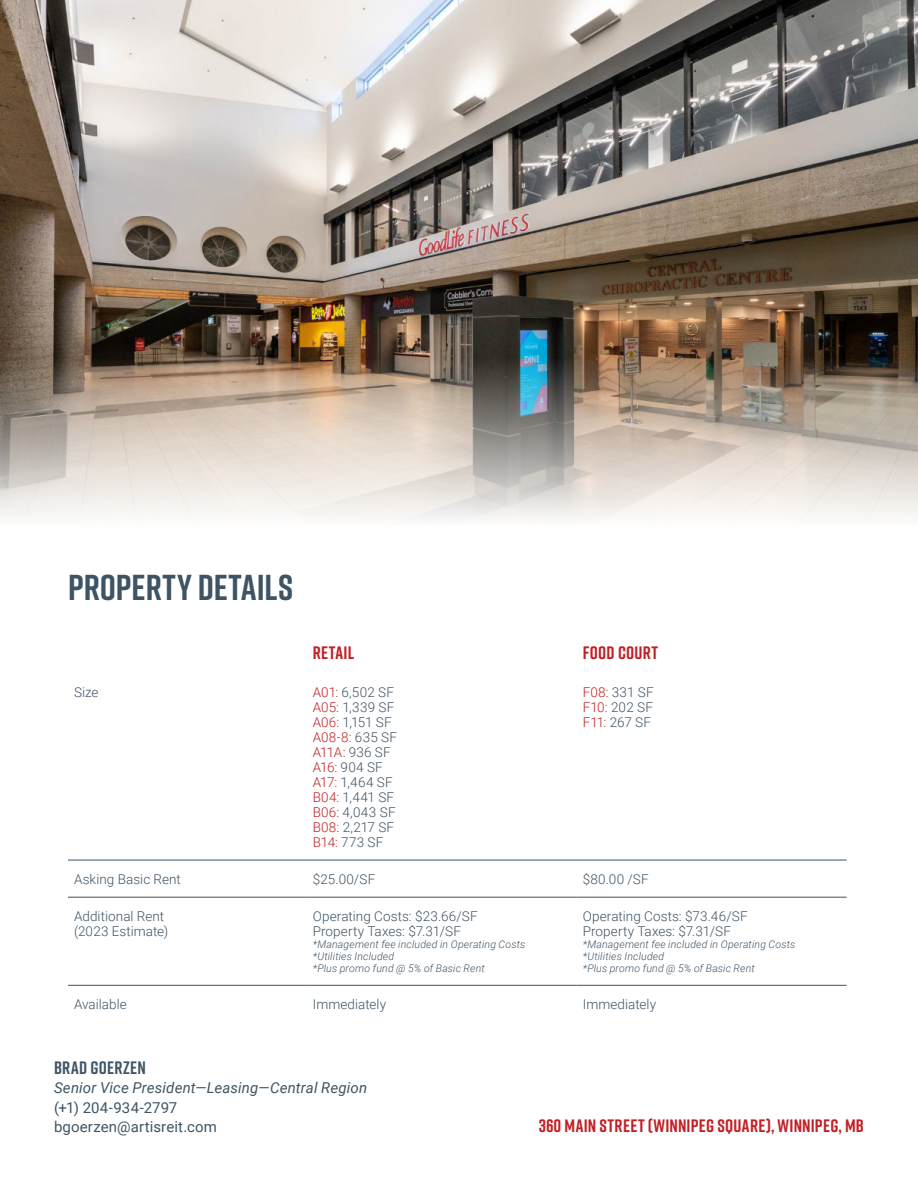
<style>
.page{position:relative;width:918px;height:1188px;background:#fff}
.page>*{position:absolute;margin:0;border:0;box-sizing:border-box;transform-origin:0 0}
.t1{font:700 36px "Rift";letter-spacing:.005em;color:#3e5364}
.Table-left{font:700 18px "Rift";letter-spacing:.015em;color:#c12025}
.t2{font:700 18px "Rift";letter-spacing:.015em;color:#405565}
.t3{font:italic 15px "Roboto";letter-spacing:.01em;color:#405565}
.t4{font:15px "Roboto";letter-spacing:.01em;color:#405565}
.Table-left-2{font:300 13.5px/15px "Roboto";letter-spacing:.005em;color:#3e5364}
.Table-left-3{font:300 13.5px "Roboto";letter-spacing:.015em;color:#c12025}
.Table-left-4{font:300 13.5px "Roboto";letter-spacing:-.01em;color:#c12025}
.Table-retail-left{font:italic 300 10.5px "Roboto";letter-spacing:.015em;color:#3e5364}
.s1{color:#c12025}
.s2{color:#3e5364}
</style>
<div class="page">
<img style="left:0;top:0;width:918px;height:519px">
<hr style="left:68px;top:860px;width:239px;height:1px;background:#3e5364">
<hr style="left:307px;top:860px;width:270px;height:1px;background:#3e5364">
<hr style="left:577px;top:860px;width:270px;height:1px;background:#3e5364">
<hr style="left:68px;top:897px;width:239px;height:1px;background:#3e5364">
<hr style="left:307px;top:897px;width:270px;height:1px;background:#3e5364">
<hr style="left:577px;top:897px;width:270px;height:1px;background:#3e5364">
<hr style="left:68px;top:985px;width:239px;height:1px;background:#3e5364">
<hr style="left:307px;top:985px;width:270px;height:1px;background:#3e5364">
<hr style="left:577px;top:985px;width:270px;height:1px;background:#3e5364">
<p class="t1" style="left:68px;top:562px;width:227px">PROPERTY DETAILS</p>
<p class="Table-left" style="left:313px;top:640px;width:43px">RETAIL</p>
<p class="Table-left" style="left:583px;top:640px;width:77px">FOOD COURT</p>
<p class="Table-left-2" style="left:74px;top:684px;width:26px">Size</p>
<p class="Table-left-2" style="left:313px;top:684px;width:83px"><span class="s1">A01:</span> 6,502 SF</p>
<p class="Table-left-2" style="left:313px;top:699px;width:83px"><span class="s1">A05:</span> 1,339 SF</p>
<p class="Table-left-2" style="left:313px;top:714px;width:81px"><span class="s1">A06:</span> 1,151 SF</p>
<p class="Table-left-3" style="left:313px;top:727px;width:86px">A08-8: <span class="s2">635 SF</span></p>
<p class="Table-left-4" style="left:313px;top:742px;width:80px">A11A: <span class="s2">936 SF</span></p>
<p class="Table-left-2" style="left:313px;top:759px;width:72px"><span class="s1">A16:</span> 904 SF</p>
<p class="Table-left-2" style="left:313px;top:774px;width:82px"><span class="s1">A17:</span> 1,464 SF</p>
<p class="Table-left-2" style="left:313px;top:789px;width:83px"><span class="s1">B04:</span> 1,441 SF</p>
<p class="Table-left-2" style="left:313px;top:804px;width:84px"><span class="s1">B06:</span> 4,043 SF</p>
<p class="Table-left-2" style="left:313px;top:819px;width:83px"><span class="s1">B08:</span> 2,217 SF</p>
<p class="Table-left-2" style="left:313px;top:834px;width:72px"><span class="s1">B14:</span> 773 SF</p>
<p class="Table-left-2" style="left:583px;top:684px;width:73px"><span class="s1">F08:</span> 331 SF</p>
<p class="Table-left-2" style="left:583px;top:699px;width:72px"><span class="s1">F10:</span> 202 SF</p>
<p class="Table-left-2" style="left:583px;top:714px;width:70px"><span class="s1">F11:</span> 267 SF</p>
<p class="Table-left-2" style="left:74px;top:871px;width:108px">Asking Basic Rent</p>
<p class="Table-left-2" style="left:313px;top:871px;width:64px">$25.00/SF</p>
<p class="Table-left-2" style="left:583px;top:871px;width:68px">$80.00 /SF</p>
<p class="Table-left-2" style="left:74px;top:908px;width:96px">Additional Rent (2023 Estimate)</p>
<p class="Table-left-2" style="left:313px;top:908px;width:167px">Operating Costs: $23.66/SF</p>
<p class="Table-left-2" style="left:583px;top:908px;width:167px">Operating Costs: $73.46/SF</p>
<p class="Table-left-2" style="left:583px;top:923px;width:150px">Property Taxes: $7.31/SF</p>
<p class="Table-retail-left" style="left:583px;top:937px;width:214px">*Management fee included in Operating Costs</p>
<p class="Table-retail-left" style="left:583px;top:949px;width:83px">*Utilities Included</p>
<p class="Table-retail-left" style="left:583px;top:961px;width:174px">*Plus promo fund @ 5% of Basic Rent</p>
<p class="Table-left-2" style="left:313px;top:923px;width:150px">Property Taxes: $7.31/SF</p>
<p class="Table-retail-left" style="left:313px;top:937px;width:214px">*Management fee included in Operating Costs</p>
<p class="Table-retail-left" style="left:313px;top:949px;width:83px">*Utilities Included</p>
<p class="Table-retail-left" style="left:313px;top:961px;width:174px">*Plus promo fund @ 5% of Basic Rent</p>
<p class="Table-left-2" style="left:74px;top:996px;width:54px">Available</p>
<p class="Table-left-2" style="left:313px;top:996px;width:75px">Immediately</p>
<p class="Table-left-2" style="left:583px;top:996px;width:75px">Immediately</p>
<p class="t2" style="left:54px;top:1055px;width:93px">BRAD GOERZEN</p>
<p class="t3" style="left:54px;top:1077px;width:315px">Senior Vice President—Leasing—Central Region</p>
<p class="t4" style="left:54px;top:1097px;width:125px">(+1) 204-934-2797</p>
<p class="t4" style="left:54px;top:1116px;width:164px">bgoerzen@artisreit.com</p>
<p class="Table-left" style="left:539px;top:1113px;width:327px">360 MAIN STREET (WINNIPEG SQUARE), WINNIPEG, MB</p>
</div>
